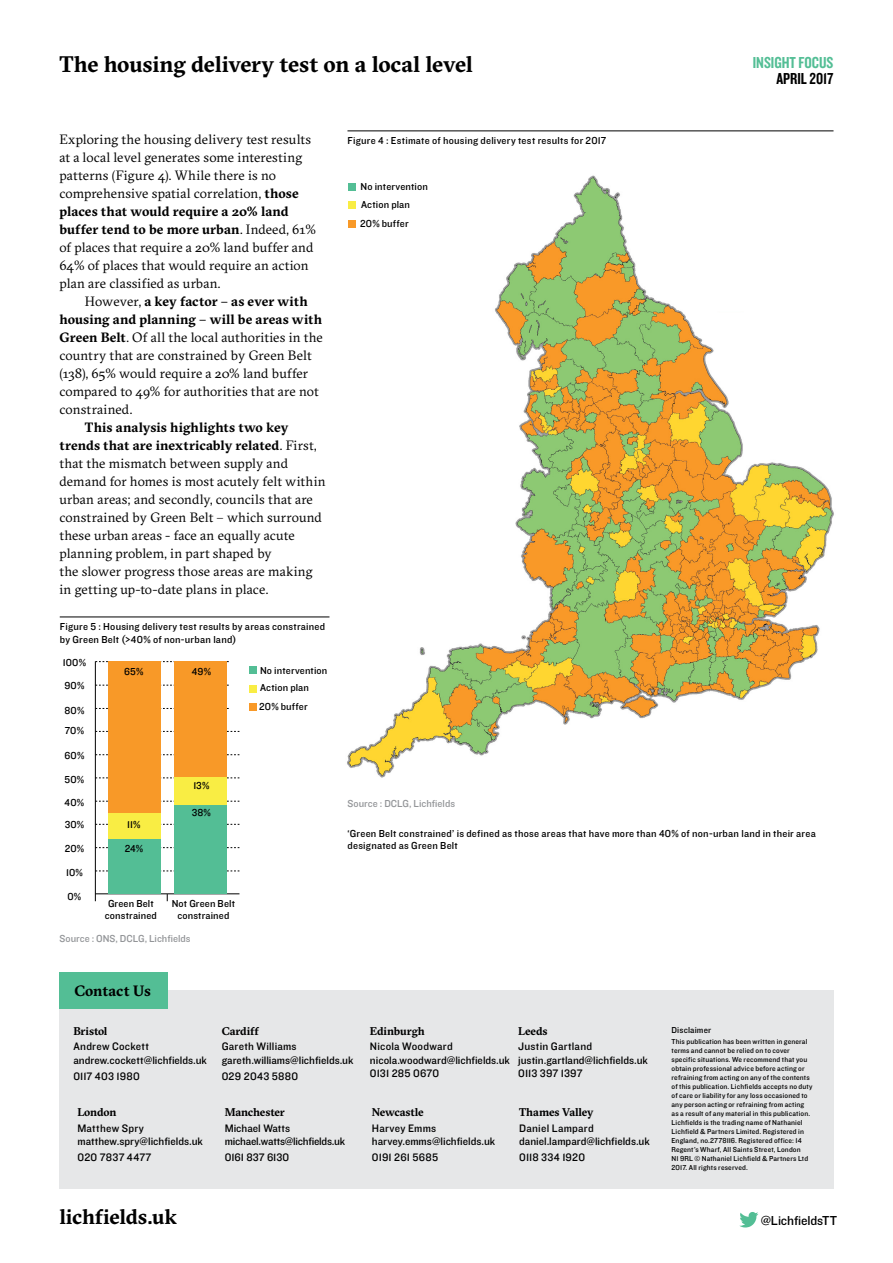
<style>
.page{position:relative;width:893px;height:1263px;background:#fff}
.page>*{position:absolute;margin:0;border:0;box-sizing:border-box;transform-origin:0 0}
.t1{font:700 22.5px "GT Sectra";letter-spacing:-.01em;color:#000}
.t2{font:700 21px "GT Sectra";letter-spacing:-.005em;color:#000}
.t3{font:16.5px "Knockout 49 Liteweight";color:#53be95}
.t4{font:16.5px "Knockout 49 Liteweight";color:#000}
.t5{font:700 15px "GT Sectra";letter-spacing:-.005em;color:#000}
.t6{font:13.5px/18px "GT Sectra";letter-spacing:.01em;color:#000}
.t7{font:13.5px "Knockout 31 Junior Middlewt";letter-spacing:-.005em;color:#000}
.t8{font:11.25px/13.5px "Knockout 31 Junior Middlewt";letter-spacing:.005em;color:#000}
.t9{font:700 11.25px "GT Sectra";letter-spacing:-.005em;color:#000}
.t10{font:11.25px/13.5px "Knockout 31 Junior Middlewt";letter-spacing:-.02em;color:#000}
.t11{font:11.25px "Knockout 31 Junior Middlewt";letter-spacing:.025em;color:#000}
.t12{font:11.25px "Knockout 31 Junior Middlewt";letter-spacing:.03em;color:#000}
.t13{font:10.5px/12.6px "Knockout 31 Junior Middlewt";letter-spacing:.02em;color:#000}
.t14{font:10.5px "Knockout 31 Junior Middlewt";letter-spacing:.005em;color:#939598}
.t15{font:9px "Knockout 31 Junior Middlewt";letter-spacing:.015em;color:#000}
.t16{font:7.5px/9px "Knockout 31 Junior Middlewt";letter-spacing:.015em;color:#000}
.s1{font-weight:700}
</style>
<div class="page">
<div style="left:59px;top:990px;width:774px;height:198px;background:#e6e7e8"></div>
<div style="left:59px;top:972px;width:108px;height:36px;background:#53be95"></div>
<svg style="left:739px;top:1212px;width:19px;height:15px"></svg>
<img style="left:327px;top:175px;width:507px;height:603px">
<div style="left:329px;top:152px;width:104px;height:114px;background:#fff"></div>
<div style="left:712px;top:142px;width:144px;height:168px;background:#fff"></div>
<hr style="left:347px;top:130px;width:486px;height:1px;background:#000">
<div style="left:348px;top:183px;width:7px;height:8px;background:#53be95"></div>
<div style="left:348px;top:202px;width:7px;height:7px;background:#f9ed44"></div>
<div style="left:348px;top:220px;width:7px;height:7px;background:#f89928"></div>
<hr style="left:60px;top:616px;width:269px;height:1px;background:#000">
<hr style="left:95px;top:893px;width:144px;height:1px;background:#000">
<hr style="left:95px;top:661px;width:1px;height:240px;background:#000">
<svg style="left:95px;top:871px;width:144px;height:1px"></svg>
<svg style="left:95px;top:847px;width:144px;height:1px"></svg>
<svg style="left:95px;top:801px;width:144px;height:1px"></svg>
<svg style="left:95px;top:754px;width:144px;height:1px"></svg>
<svg style="left:95px;top:708px;width:134px;height:1px"></svg>
<svg style="left:95px;top:824px;width:144px;height:1px"></svg>
<svg style="left:95px;top:778px;width:144px;height:1px"></svg>
<svg style="left:95px;top:731px;width:144px;height:1px"></svg>
<svg style="left:95px;top:685px;width:134px;height:1px"></svg>
<svg style="left:95px;top:661px;width:134px;height:1px"></svg>
<div style="left:174px;top:804px;width:53px;height:90px;background:#53be95"></div>
<div style="left:174px;top:776px;width:53px;height:28px;background:#f9ed44"></div>
<div style="left:174px;top:661px;width:53px;height:116px;background:#f89928"></div>
<div style="left:108px;top:839px;width:52px;height:55px;background:#53be95"></div>
<div style="left:108px;top:813px;width:52px;height:26px;background:#f9ed44"></div>
<div style="left:108px;top:661px;width:52px;height:152px;background:#f89928"></div>
<div style="left:231px;top:660px;width:99px;height:36px;background:#fff"></div>
<div style="left:249px;top:666px;width:8px;height:8px;background:#53be95"></div>
<div style="left:249px;top:685px;width:8px;height:8px;background:#f9ed44"></div>
<div style="left:249px;top:703px;width:8px;height:8px;background:#f89928"></div>
<h1 class="t1" style="left:59px;top:50px;width:415px">The housing delivery test on a local level</h1>
<p class="t6" style="left:59px;top:130px;width:258px">Exploring the housing delivery test results at a local level generates some interesting patterns (Figure 4). While there is no comprehensive spatial correlation, <span class="s1">those places that would require a 20% land buffer tend to be more urban</span>. Indeed, 61% of places that require a 20% land buffer and 64% of places that would require an action plan are classified as urban.</p>
<p class="t6" style="left:59px;top:292px;width:265px;text-indent:26px">However, <span class="s1">a key factor – as ever with housing and planning – will be areas with Green Belt</span>. Of all the local authorities in the country that are constrained by Green Belt (138), 65% would require a 20% land buffer compared to 49% for authorities that are not constrained.</p>
<p class="t6" style="left:59px;top:418px;width:268px;text-indent:26px"><span class="s1">This analysis highlights two key trends that are inextricably related</span>. First, that the mismatch between supply and demand for homes is most acutely felt within urban areas; and secondly, councils that are constrained by Green Belt – which surround these urban areas - face an equally acute planning problem, in part shaped by<br>the slower progress those areas are making in getting up-to-date plans in place.</p>
<p class="t13" style="left:60px;top:620px;width:267px">Figure 5 : Housing delivery test results by areas constrained by Green Belt (&gt;40% of non-urban land)</p>
<p class="t13" style="left:63px;top:655px;width:25px">100%</p>
<p class="t13" style="left:65px;top:678px;width:21px">90%</p>
<p class="t13" style="left:65px;top:703px;width:21px">80%</p>
<p class="t13" style="left:65px;top:724px;width:21px">70%</p>
<p class="t13" style="left:65px;top:748px;width:21px">60%</p>
<p class="t13" style="left:65px;top:772px;width:21px">50%</p>
<p class="t13" style="left:65px;top:796px;width:21px">40%</p>
<p class="t13" style="left:124px;top:664px;width:21px">65%</p>
<p class="t13" style="left:259px;top:660px;width:70px;line-height:18.1px">No intervention<br>Action plan<br>20% buffer</p>
<p class="t13" style="left:192px;top:664px;width:21px">49%</p>
<p class="t13" style="left:193px;top:778px;width:18px">13%</p>
<p class="t13" style="left:192px;top:806px;width:21px">38%</p>
<p class="t13" style="left:347px;top:134px;width:260px">Figure 4 : Estimate of housing delivery test results for 2017</p>
<p class="t13" style="left:360px;top:177px;width:69px;line-height:18.1px">No intervention<br>Action plan<br>20% buffer</p>
<p class="t14" style="left:348px;top:796px;width:109px">Source : DCLG, Lichfields</p>
<p class="t3" style="left:753px;top:52px;width:82px">INSIGHT FOCUS</p>
<p class="t4" style="left:776px;top:68px;width:59px">APRIL 2017</p>
<p class="t13" style="left:65px;top:818px;width:21px">30%</p>
<p class="t13" style="left:65px;top:842px;width:21px">20%</p>
<p class="t13" style="left:66px;top:866px;width:18px">10%</p>
<p class="t13" style="left:68px;top:889px;width:15px">0%</p>
<p class="t13" style="left:127px;top:817px;width:15px">11%</p>
<p class="t13" style="left:125px;top:842px;width:20px">24%</p>
<p class="t13" style="left:105px;top:896px;width:54px;text-align:center">Green Belt constrained</p>
<p class="t13" style="left:172px;top:896px;width:65px;text-align:center">Not Green Belt constrained</p>
<p class="t14" style="left:59px;top:931px;width:133px">Source : ONS, DCLG, Lichfields</p>
<p class="t13" style="left:347px;top:826px;width:470px">‘Green Belt constrained’ is defined as those areas that have more than 40% of non-urban land in their area designated as Green Belt</p>
<p class="t5" style="left:74px;top:981px;width:78px">Contact Us</p>
<p class="t9" style="left:73px;top:1024px;width:35px">Bristol</p>
<p class="t8" style="left:73px;top:1039px;width:135px">Andrew Cockett andrew.cockett@lichfields.uk</p>
<p class="t8" style="left:73px;top:1068px;width:68px">0117 403 1980</p>
<p class="t9" style="left:77px;top:1105px;width:40px">London</p>
<p class="t8" style="left:77px;top:1121px;width:127px">Matthew Spry matthew.spry@lichfields.uk</p>
<p class="t12" style="left:77px;top:1150px;width:75px">020 7837 4477</p>
<p class="t9" style="left:222px;top:1024px;width:39px">Cardiff</p>
<p class="t8" style="left:222px;top:1039px;width:133px">Gareth Williams gareth.williams@lichfields.uk</p>
<p class="t11" style="left:222px;top:1068px;width:78px">029 2043 5880</p>
<p class="t9" style="left:225px;top:1105px;width:62px">Manchester</p>
<p class="t10" style="left:225px;top:1121px;width:122px">Michael Watts michael.watts@lichfields.uk</p>
<p class="t8" style="left:225px;top:1150px;width:66px">0161 837 6130</p>
<p class="t9" style="left:370px;top:1024px;width:56px">Edinburgh</p>
<p class="t8" style="left:370px;top:1039px;width:142px">Nicola Woodward nicola.woodward@lichfields.uk<br>0131 285 0670</p>
<p class="t9" style="left:518px;top:1024px;width:31px">Leeds</p>
<p class="t8" style="left:518px;top:1039px;width:131px">Justin Gartland justin.gartland@lichfields.uk<br>0113 397 1397</p>
<p class="t9" style="left:372px;top:1105px;width:53px">Newcastle</p>
<p class="t8" style="left:372px;top:1121px;width:125px">Harvey Emms harvey.emms@lichfields.uk</p>
<p class="t8" style="left:372px;top:1150px;width:68px">0191 261 5685</p>
<p class="t9" style="left:519px;top:1105px;width:76px">Thames Valley</p>
<p class="t8" style="left:519px;top:1121px;width:132px">Daniel Lampard daniel.lampard@lichfields.uk</p>
<p class="t8" style="left:519px;top:1150px;width:67px">0118 334 1920</p>
<h2 class="t2" style="left:59px;top:1203px;width:119px">lichfields.uk</h2>
<p class="t15" style="left:671px;top:1024px;width:41px">Disclaimer</p>
<p class="t16" style="left:671px;top:1036px;width:143px">This publication has been written in general terms and cannot be relied on to cover specific situations. We recommend that you obtain professional advice before acting or refraining from acting on any of the contents of this publication. Lichfields accepts no duty of care or liability for any loss occasioned to any person acting or refraining from acting as a result of any material in this publication.<br>Lichfields is the trading name of Nathaniel Lichfield &amp; Partners Limited. Registered in England, no.2778116. Registered office: 14<br>Regent’s Wharf, All Saints Street, London<br>N1 9RL © Nathaniel Lichfield &amp; Partners Ltd 2017. All rights reserved.</p>
<p class="t7" style="left:761px;top:1211px;width:78px">@LichfieldsTT</p>
</div>
